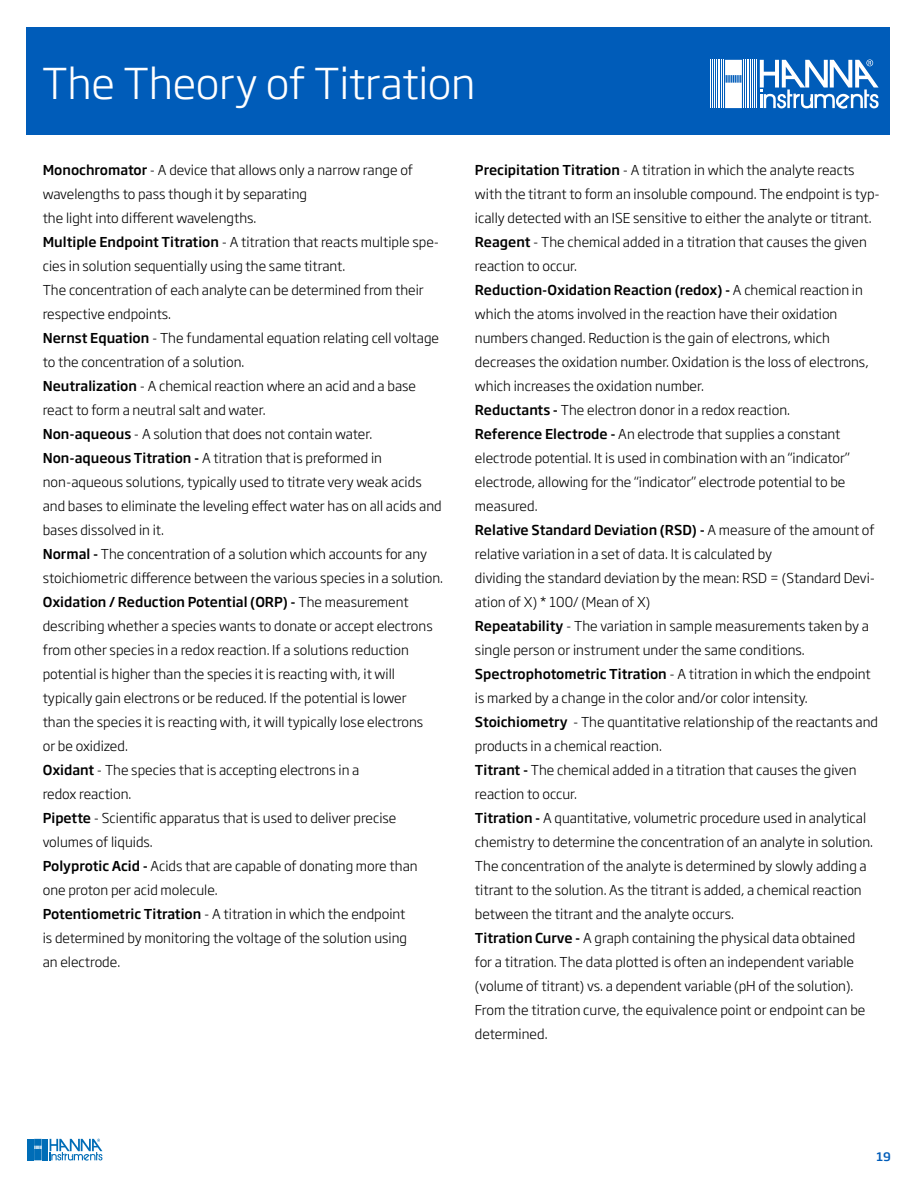
<style>
.page{position:relative;width:918px;height:1188px;background:#fff}
.page>*{position:absolute;margin:0;border:0;box-sizing:border-box;transform-origin:0 0}
.t1{font:300 42px "Soho Gothic Pro";letter-spacing:-.005em;color:#fff}
.t2{font:300 13.5px/24px "Soho Gothic Pro";color:#000}
.t3{font:500 11.7px "Soho Gothic Pro";color:#005cb9}
.s1{font-weight:500}
</style>
<div class="page">
<svg style="left:28px;top:1139px;width:74px;height:22px"></svg>
<div style="left:26px;top:27px;width:864px;height:108px;background:#005cb9"></div>
<hr style="left:756px;top:60px;width:1px;height:48px;background:#fff">
<hr style="left:754px;top:60px;width:1px;height:48px;background:#fff">
<hr style="left:752px;top:60px;width:1px;height:48px;background:#fff">
<hr style="left:750px;top:60px;width:1px;height:48px;background:#fff">
<hr style="left:749px;top:60px;width:1px;height:48px;background:#fff">
<hr style="left:747px;top:60px;width:1px;height:48px;background:#fff">
<hr style="left:745px;top:60px;width:1px;height:48px;background:#fff">
<hr style="left:743px;top:60px;width:1px;height:48px;background:#fff">
<hr style="left:723px;top:60px;width:1px;height:48px;background:#fff">
<hr style="left:721px;top:60px;width:1px;height:48px;background:#fff">
<hr style="left:720px;top:60px;width:1px;height:48px;background:#fff">
<hr style="left:718px;top:60px;width:1px;height:48px;background:#fff">
<hr style="left:716px;top:60px;width:1px;height:48px;background:#fff">
<hr style="left:714px;top:60px;width:1px;height:48px;background:#fff">
<hr style="left:712px;top:60px;width:1px;height:48px;background:#fff">
<hr style="left:711px;top:60px;width:1px;height:48px;background:#fff">
<svg style="left:725px;top:60px;width:17px;height:48px"></svg>
<svg style="left:760px;top:59px;width:119px;height:50px"></svg>
<h1 class="t1" style="left:42px;top:51px;width:435px">The Theory of Titration</h1>
<p class="t2" style="left:43px;top:157px;width:402px"><span class="s1">Monochromator</span> - A device that allows only a narrow range of wavelengths to pass though it by separating<br>the light into different wavelengths.<br><span class="s1">Multiple Endpoint Titration</span> - A titration that reacts multiple spe&shy;cies in solution sequentially using the same titrant.<br>The concentration of each analyte can be determined from their respective endpoints.<br><span class="s1">Nernst Equation</span> - The fundamental equation relating cell voltage to the concentration of a solution.<br><span class="s1">Neutralization</span> - A chemical reaction where an acid and a base react to form a neutral salt and water.<br><span class="s1">Non-aqueous</span> - A solution that does not contain water.<br><span class="s1">Non-aqueous Titration -</span> A titration that is preformed in non-aqueous solutions, typically used to titrate very weak acids and bases to eliminate the leveling effect water has on all acids and bases dissolved in it.<br><span class="s1">Normal -</span> The concentration of a solution which accounts for any stoichiometric difference between the various species in a solution.<br><span class="s1">Oxidation / Reduction Potential (ORP) -</span> The measurement describing whether a species wants to donate or accept electrons from other species in a redox reaction. If a solutions reduction potential is higher than the species it is reacting with, it will typically gain electrons or be reduced. If the potential is lower<br>than the species it is reacting with, it will typically lose electrons<br>or be oxidized.<br><span class="s1">Oxidant</span> - The species that is accepting electrons in a<br>redox reaction.<br><span class="s1">Pipette</span> - Scientific apparatus that is used to deliver precise volumes of liquids.<br><span class="s1">Polyprotic Acid -</span> Acids that are capable of donating more than one proton per acid molecule.<br><span class="s1">Potentiometric Titration</span> - A titration in which the endpoint<br>is determined by monitoring the voltage of the solution using<br>an electrode.</p>
<p class="t2" style="left:475px;top:157px;width:406px"><span class="s1">Precipitation Titration</span> - A titration in which the analyte reacts with the titrant to form an insoluble compound. The endpoint is typ&shy;ically detected with an ISE sensitive to either the analyte or titrant.<br><span class="s1">Reagent</span> - The chemical added in a titration that causes the given reaction to occur.<br><span class="s1">Reduction-Oxidation Reaction (redox) -</span> A chemical reaction in which the atoms involved in the reaction have their oxidation numbers changed. Reduction is the gain of electrons, which decreases the oxidation number. Oxidation is the loss of electrons, which increases the oxidation number.<br><span class="s1">Reductants -</span> The electron donor in a redox reaction.<br><span class="s1">Reference Electrode -</span> An electrode that supplies a constant electrode potential. It is used in combination with an “indicator” electrode, allowing for the “indicator” electrode potential to be measured.<br><span class="s1">Relative Standard Deviation (RSD) -</span> A measure of the amount of relative variation in a set of data. It is calculated by<br>dividing the standard deviation by the mean: RSD = (Standard Devi&shy;ation of X) * 100/ (Mean of X)<br><span class="s1">Repeatability</span> - The variation in sample measurements taken by a single person or instrument under the same conditions.<br><span class="s1">Spectrophotometric Titration</span> - A titration in which the endpoint is marked by a change in the color and/or color intensity.<br><span class="s1">Stoichiometry</span> - The quantitative relationship of the reactants and products in a chemical reaction.<br><span class="s1">Titrant -</span> The chemical added in a titration that causes the given reaction to occur.<br><span class="s1">Titration -</span> A quantitative, volumetric procedure used in analytical chemistry to determine the concentration of an analyte in solution.<br>The concentration of the analyte is determined by slowly adding a titrant to the solution. As the titrant is added, a chemical reaction between the titrant and the analyte occurs.<br><span class="s1">Titration Curve -</span> A graph containing the physical data obtained<br>for a titration. The data plotted is often an independent variable (volume of titrant) vs. a dependent variable (pH of the solution).<br>From the titration curve, the equivalence point or endpoint can be determined.</p>
<p class="t3" style="left:877px;top:1147px;width:16px">19</p>
</div>
